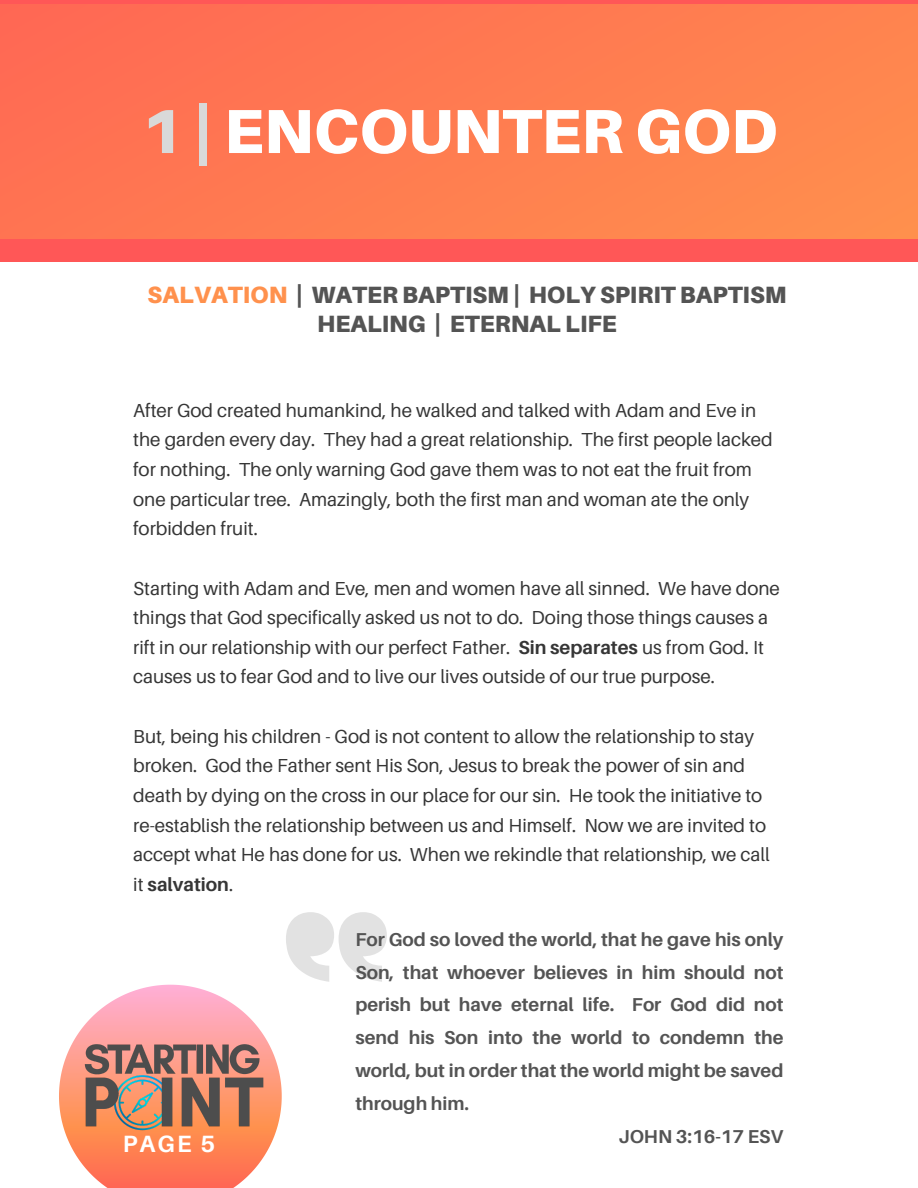
<style>
.page{position:relative;width:918px;height:1188px;background:#fff}
.page>*{position:absolute;margin:0;border:0;box-sizing:border-box;transform-origin:0 0}
.t1{font:900 62.25px "Aileron";color:#fff}
.t2{font:900 23.55px "Aileron";color:#545454}
.t3{font:700 23.55px "Aileron";color:#fff}
.t4{font:18.9px/29.7px "Aileron";color:#363636}
.t5{font:700 18.6px "Aileron";color:#545454}
.s1{color:#d9d9d9}
.s2{color:#ff914d}
.s3{font-weight:700}
</style>
<div class="page">
<svg style="left:59px;top:985px;width:223px;height:203px"></svg>
<img style="left:76px;top:1037px;width:192px;height:94px">
<div style="left:0;top:0;width:918px;height:250px;background:linear-gradient(to right,#ff6d53,#ff8a4e)"></div>
<div style="left:0;top:240px;width:918px;height:22px;background:#ff5757"></div>
<hr style="left:0;top:0;width:918px;height:3px;background:#ff5757">
<svg style="left:286px;top:912px;width:101px;height:70px"></svg>
<h1 class="t1" style="left:142px;top:93px;width:638px"><span class="s1">1 |</span> ENCOUNTER GOD</h1>
<p class="t2" style="left:148px;top:280px;width:640px"><span class="s2">SALVATION</span> | WATER BAPTISM | HOLY SPIRIT BAPTISM</p>
<p class="t2" style="left:317px;top:310px;width:301px">HEALING | ETERNAL LIFE</p>
<h2 class="t4" style="left:133px;top:395px;width:641px">After God created humankind, he walked and talked with Adam and Eve in the garden every day. They had a great relationship. The first people lacked for nothing. The only warning God gave them was to not eat the fruit from one particular tree. Amazingly, both the first man and woman ate the only forbidden fruit.</h2>
<h2 class="t4" style="left:133px;top:573px;width:648px">Starting with Adam and Eve, men and women have all sinned. We have done things that God specifically asked us not to do. Doing those things causes a rift in our relationship with our perfect Father. <span class="s3">Sin separates</span> us from God. It causes us to fear God and to live our lives outside of our true purpose.</h2>
<p class="t4" style="left:133px;top:721px;width:638px">But, being his children - God is not content to allow the relationship to stay broken. God the Father sent His Son, Jesus to break the power of sin and death by dying on the cross in our place for our sin. He took the initiative to re-establish the relationship between us and Himself. Now we are invited to accept what He has done for us. When we rekindle that relationship, we call it <span class="s3">salvation</span>.</p>
<p class="t3" style="left:123px;top:1129px;width:94px">PAGE 5</p>
<p class="t5" style="left:355px;top:928px;width:430px">For God so loved the world, that he gave his only</p>
<p class="t5" style="left:355px;top:960px;width:430px">Son, that whoever believes in him should not</p>
<p class="t5" style="left:355px;top:993px;width:430px">perish but have eternal life. For God did not</p>
<p class="t5" style="left:355px;top:1026px;width:430px">send his Son into the world to condemn the</p>
<p class="t5" style="left:355px;top:1059px;width:430px">world, but in order that the world might be saved</p>
<p class="t5" style="left:355px;top:1092px;width:115px">through him.</p>
<p class="t5" style="left:619px;top:1125px;width:166px">JOHN 3:16-17 ESV</p>
</div>
